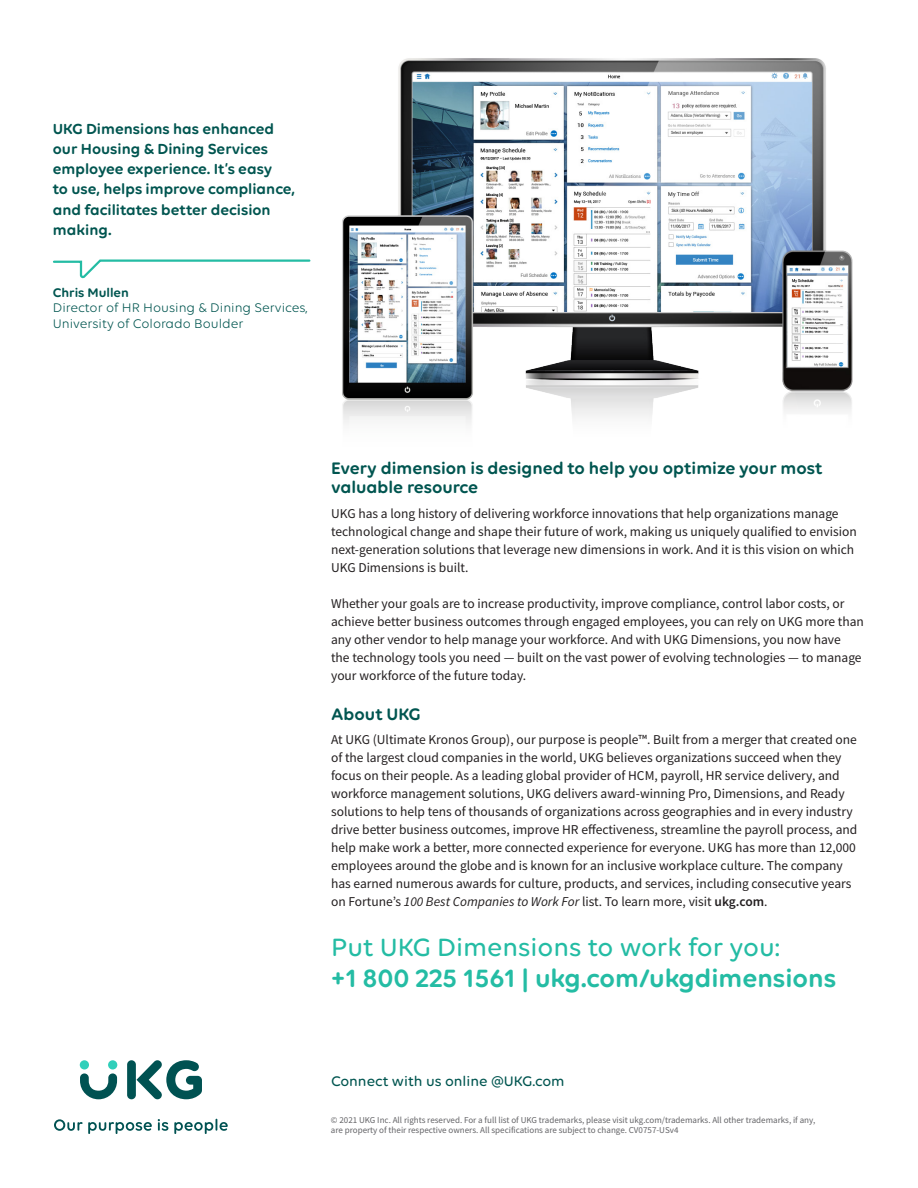
<style>
.page{position:relative;width:918px;height:1188px;background:#fff}
.page>*{position:absolute;margin:0;border:0;box-sizing:border-box;transform-origin:0 0}
.Main_subheadline_Lig{font:600 27px "Volte Rounded";color:#24bca4}
.Main_subheadline_Lig-2{font:500 27px "Volte Rounded";color:#24bca4}
.Body_text_header_12{font:600 18px/19.5px "Volte Rounded";color:#005550}
.Quote_14_18_Dark_Tea{font:600 15.75px/20.2px "Volte Rounded";color:#005550}
.Call_to_action{font:500 15px "Volte Rounded";color:#005550}
.Body_text_9_12_Black{font:13.5px/18px "Source Sans Pro";color:#231f20}
.Quote_12_14_Dark_nam{font:13.5px/15.8px "Volte Rounded";color:#005550}
.Footnote{font:9px/10.5px "Source Sans Pro";color:#636366}
.s1{font-weight:600}
.s2{font-style:italic}
</style>
<div class="page">
<img style="left:342px;top:58px;width:511px;height:366px">
<svg style="left:53px;top:259px;width:258px;height:19px"></svg>
<div style="left:127px;top:1060px;width:9px;height:39px;background:#005252;border-radius:4px"></div>
<svg style="left:137px;top:1060px;width:65px;height:39px"></svg>
<div style="left:80px;top:1060px;width:9px;height:10px;background:#30cfba;border-radius:50%"></div>
<div style="left:108px;top:1060px;width:9px;height:10px;background:#30cfba;border-radius:50%"></div>
<svg style="left:80px;top:1073px;width:37px;height:26px"></svg>
<svg style="left:54px;top:1119px;width:98px;height:15px"></svg>
<svg style="left:158px;top:1119px;width:10px;height:12px"></svg>
<svg style="left:174px;top:1119px;width:54px;height:15px"></svg>
<p class="Quote_14_18_Dark_Tea" style="left:53px;top:118px;width:244px">UKG Dimensions has enhanced our Housing &amp; Dining Services employee experience. It’s easy<br>to use, helps improve compliance, and facilitates better decision making.</p>
<p class="Quote_12_14_Dark_nam" style="left:53px;top:284px;width:256px"><span class="s1">Chris Mullen<br></span>Director of HR Housing &amp; Dining Services,<br>University of Colorado Boulder</p>
<p class="Body_text_header_12" style="left:331px;top:457px;width:493px">Every dimension is designed to help you optimize your most valuable resource</p>
<p class="Body_text_9_12_Black" style="left:331px;top:504px;width:527px">UKG has a long history of delivering workforce innovations that help organizations manage technological change and shape their future of work, making us uniquely qualified to envision next-generation solutions that leverage new dimensions in work. And it is this vision on which UKG Dimensions is built.</p>
<p class="Body_text_9_12_Black" style="left:331px;top:594px;width:534px">Whether your goals are to increase productivity, improve compliance, control labor costs, or achieve better business outcomes through engaged employees, you can rely on UKG more than any other vendor to help manage your workforce. And with UKG Dimensions, you now have<br>the technology tools you need — built on the vast power of evolving technologies — to manage your workforce of the future today.</p>
<p class="Body_text_header_12" style="left:331px;top:703px;width:91px">About UKG</p>
<p class="Body_text_9_12_Black" style="left:331px;top:731px;width:528px">At UKG (Ultimate Kronos Group), our purpose is people™. Built from a merger that created one of the largest cloud companies in the world, UKG believes organizations succeed when they focus on their people. As a leading global provider of HCM, payroll, HR service delivery, and workforce management solutions, UKG delivers award-winning Pro, Dimensions, and Ready solutions to help tens of thousands of organizations across geographies and in every industry drive better business outcomes, improve HR effectiveness, streamline the payroll process, and help make work a better, more connected experience for everyone. UKG has more than 12,000 employees around the globe and is known for an inclusive workplace culture. The company has earned numerous awards for culture, products, and services, including consecutive years on Fortune’s <span class="s2">100 Best Companies to Work For</span> list. To learn more, visit <span class="s1">ukg.com</span>.</p>
<p class="Main_subheadline_Lig-2" style="left:331px;top:931px;width:450px">Put UKG Dimensions to work for you:</p>
<p class="Main_subheadline_Lig" style="left:331px;top:963px;width:507px">+1 800 225 1561 | ukg.com/ukgdimensions</p>
<p class="Call_to_action" style="left:331px;top:1072px;width:235px">Connect with us online @UKG.com</p>
<p class="Footnote" style="left:331px;top:1115px;width:486px">© 2021 UKG Inc. All rights reserved. For a full list of UKG trademarks, please visit ukg.com/trademarks. All other trademarks, if any, are property of their respective owners. All specifications are subject to change. CV0757-USv4</p>
</div>
